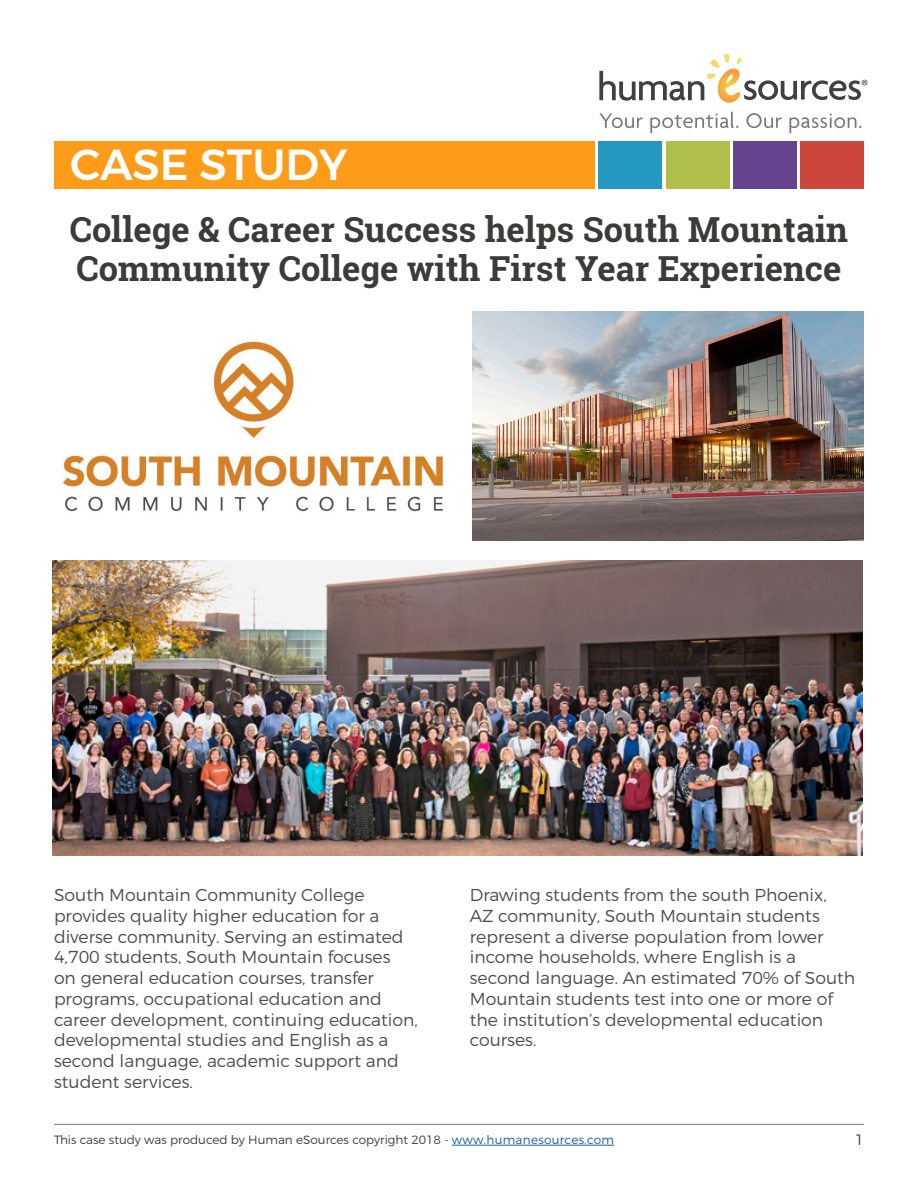
<style>
.page{position:relative;width:918px;height:1188px;background:#fff}
.page>*{position:absolute;margin:0;border:0;box-sizing:border-box;transform-origin:0 0}
.t1{font:500 43.5px "Montserrat";color:#fff}
.t2{font:700 34.5px/39px "Roboto Slab";color:#3b3b38}
.t3{font:300 17.25px/20.7px "Montserrat";color:#4c4c4c}
.t4{font:300 15px "Montserrat";color:#3b3b38}
.t5{font:300 12px "Montserrat";color:#3c3b38}
.s1{color:#175d9e}
</style>
<div class="page">
<hr style="left:452px;top:1145px;width:162px;height:1px;background:#175d9e">
<hr style="left:54px;top:1124px;width:810px;height:1px;background:#787879">
<svg style="left:599px;top:113px;width:44px;height:15px"></svg>
<svg style="left:650px;top:112px;width:88px;height:21px"></svg>
<svg style="left:746px;top:113px;width:36px;height:15px"></svg>
<svg style="left:789px;top:113px;width:73px;height:20px"></svg>
<svg style="left:599px;top:54px;width:268px;height:49px"></svg>
<div style="left:54px;top:141px;width:541px;height:48px;background:#fc9c19"></div>
<div style="left:598px;top:141px;width:64px;height:48px;background:#2498c0"></div>
<div style="left:666px;top:141px;width:63px;height:48px;background:#b0bf4a"></div>
<div style="left:733px;top:141px;width:64px;height:48px;background:#66438f"></div>
<div style="left:800px;top:141px;width:64px;height:48px;background:#cd463b"></div>
<img style="left:61px;top:340px;width:383px;height:172px">
<img style="left:472px;top:311px;width:392px;height:229px">
<img style="left:52px;top:561px;width:811px;height:294px">
<p class="t1" style="left:70px;top:138px;width:279px">CASE STUDY</p>
<p class="t2" style="left:70px;top:210px;width:780px">College &amp; Career Success helps South Mountain<br>Community College with First Year Experience</p>
<p class="t3" style="left:54px;top:885px;width:365px">South Mountain Community College provides quality higher education for a diverse community. Serving an estimated 4,700 students, South Mountain focuses<br>on general education courses, transfer programs, occupational education and career development, continuing education, developmental studies and English as a second language, academic support and student services.</p>
<p class="t3" style="left:470px;top:885px;width:387px">Drawing students from the south Phoenix,<br>AZ community, South Mountain students represent a diverse population from lower income households, where English is a second language. An estimated 70% of South Mountain students test into one or more of the institution’s developmental education courses.</p>
<p class="t5" style="left:54px;top:1132px;width:562px">This case study was produced by Human eSources copyright 2018 - <span class="s1">www.humanesources.com</span></p>
<p class="t4" style="left:855px;top:1130px;width:11px">1</p>
</div>
